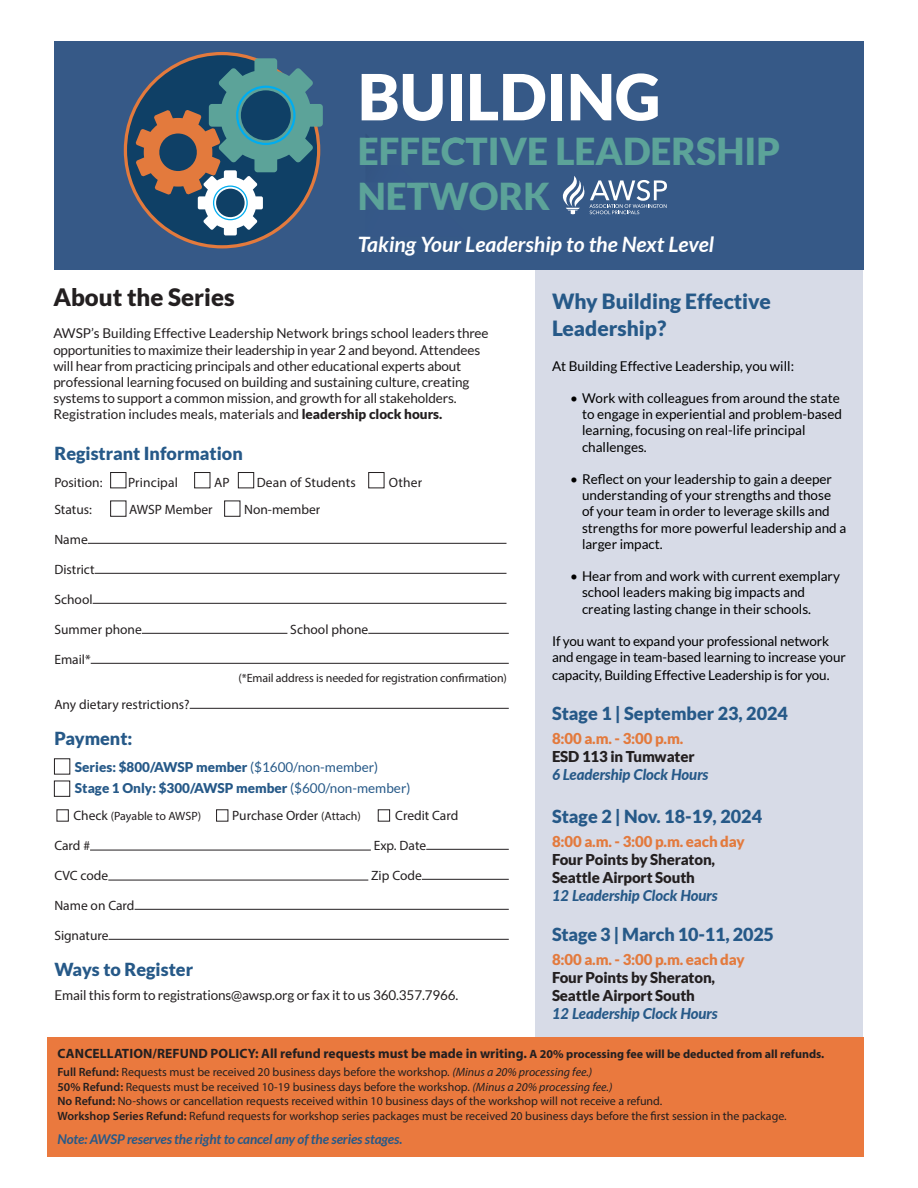
<style>
.page{position:relative;width:918px;height:1188px;background:#fff}
.page>*{position:absolute;margin:0;border:0;box-sizing:border-box;transform-origin:0 0}
.t1{font:900 63.75px "Lato";color:#fff}
.t2{font:900 37.2px/44.5px "Lato";color:#5ca399}
.t3{font:900 24px "Lato";color:#231f20}
.t4{font:italic 700 21.3px "Lato";color:#fff}
.t5{font:900 21px/27px "Lato";color:#265988}
.t6{font:900 18px "Lato";color:#265988}
.t7{font:900 15px/18px "Lato";letter-spacing:-.01em;color:#231f20}
.t8{font:900 15px "Lato";letter-spacing:-.01em;color:#e37a3d}
.t9{font:italic 800 15px "Lato";letter-spacing:-.01em;color:#265988}
.t10{font:13.5px/16.2px "Lato";color:#000}
.t11{font:13.5px/16.2px "Lato";letter-spacing:-.01em;color:#231f20}
.t12{font:13.5px "Myriad Pro";color:#231f20}
.t13{font:700 13.5px "Myriad Pro";color:#231f20}
.t14{font:900 13.5px "Lato";color:#265988}
.t15{font:italic 700 13.5px "Lato";letter-spacing:-.01em;color:#265988}
.t16{font:12px/14.4px "Myriad Pro";color:#231f20}
.s1{font-weight:900}
.s2{font-weight:400}
.s3{font-size:13.5px}
.s4{font-size:12px}
.s5{font-weight:600}
.s6{font-style:italic}
</style>
<div class="page">
<div style="left:535px;top:252px;width:328px;height:796px;background:#d7dbe7"></div>
<div style="left:47px;top:1037px;width:817px;height:120px;background:#ea793e"></div>
<hr style="left:88px;top:543px;width:419px;height:1px;background:#231f20">
<hr style="left:95px;top:573px;width:412px;height:1px;background:#231f20">
<hr style="left:93px;top:603px;width:414px;height:1px;background:#231f20">
<hr style="left:142px;top:633px;width:145px;height:1px;background:#231f20">
<hr style="left:368px;top:633px;width:141px;height:1px;background:#231f20">
<hr style="left:91px;top:663px;width:418px;height:1px;background:#231f20">
<hr style="left:190px;top:708px;width:319px;height:1px;background:#231f20">
<hr style="left:90px;top:850px;width:281px;height:1px;background:#231f20">
<hr style="left:426px;top:849px;width:83px;height:1px;background:#231f20">
<hr style="left:108px;top:880px;width:260px;height:1px;background:#231f20">
<hr style="left:422px;top:879px;width:87px;height:1px;background:#231f20">
<hr style="left:135px;top:909px;width:374px;height:1px;background:#231f20">
<hr style="left:109px;top:939px;width:400px;height:1px;background:#231f20">
<div style="left:194px;top:472px;width:16px;height:16px;border:1px solid #231f20"></div>
<div style="left:110px;top:472px;width:16px;height:16px;border:1px solid #231f20"></div>
<div style="left:238px;top:472px;width:16px;height:16px;border:1px solid #231f20"></div>
<div style="left:368px;top:472px;width:16px;height:16px;border:1px solid #231f20"></div>
<div style="left:224px;top:501px;width:16px;height:16px;border:1px solid #231f20"></div>
<div style="left:110px;top:501px;width:16px;height:16px;border:1px solid #231f20"></div>
<div style="left:57px;top:809px;width:12px;height:13px;border:1px solid #231f20"></div>
<div style="left:216px;top:809px;width:12px;height:13px;border:1px solid #231f20"></div>
<div style="left:378px;top:809px;width:12px;height:13px;border:1px solid #231f20"></div>
<div style="left:54px;top:758px;width:16px;height:17px;border:1px solid #231f20"></div>
<div style="left:54px;top:41px;width:810px;height:229px;background:#365987"></div>
<svg style="left:562px;top:176px;width:105px;height:38px"></svg>
<img style="left:432px;top:138px;width:31px;height:7px">
<svg style="left:124px;top:52px;width:199px;height:196px"></svg>
<div style="left:54px;top:781px;width:16px;height:16px;border:1px solid #231f20"></div>
<h1 class="t1" style="left:358px;top:60px;width:304px">BUILDING</h1>
<h2 class="t2" style="left:358px;top:128px;width:424px">EFFECTIVE LEADERSHIP<br>NETWORK</h2>
<h3 class="t4" style="left:358px;top:232px;width:358px">Taking Your Leadership to the Next Level</h3>
<p class="t3" style="left:53px;top:283px;width:183px">About the Series</p>
<p class="t11" style="left:53px;top:325px;width:437px">AWSP’s Building Effective Leadership Network brings school leaders three opportunities to maximize their leadership in year 2 and beyond. Attendees will hear from practicing principals and other educational experts about professional learning focused on building and sustaining culture, creating systems to support a common mission, and growth for all stakeholders.<br>Registration includes meals, materials and <span class="s1">leadership clock hours.</span></p>
<p class="t6" style="left:54px;top:443px;width:190px">Registrant Information</p>
<p class="t12" style="left:54px;top:474px;width:50px">Position:</p>
<p class="t12" style="left:128px;top:474px;width:51px">Principal</p>
<p class="t12" style="left:214px;top:474px;width:17px">AP</p>
<p class="t12" style="left:257px;top:474px;width:101px">Dean of Students</p>
<p class="t12" style="left:389px;top:474px;width:35px">Other</p>
<p class="t12" style="left:54px;top:501px;width:39px">Status:</p>
<p class="t12" style="left:129px;top:501px;width:85px">AWSP Member</p>
<p class="t12" style="left:244px;top:501px;width:78px">Non-member</p>
<p class="t12" style="left:54px;top:531px;width:35px">Name</p>
<p class="t12" style="left:54px;top:561px;width:42px">District</p>
<p class="t12" style="left:54px;top:591px;width:40px">School</p>
<p class="t12" style="left:54px;top:621px;width:89px">Summer phone</p>
<p class="t12" style="left:290px;top:621px;width:79px">School phone</p>
<p class="t12" style="left:54px;top:651px;width:38px">Email*</p>
<p class="t16" style="left:239px;top:670px;width:270px">(*Email address is needed for registration confirmation)</p>
<p class="t12" style="left:54px;top:696px;width:137px">Any dietary restrictions?</p>
<p class="t6" style="left:54px;top:728px;width:80px">Payment:</p>
<p class="t14" style="left:75px;top:759px;width:305px">Series: $800/AWSP member <span class="s2">($1600/non-member)</span></p>
<p class="t14" style="left:75px;top:780px;width:337px">Stage 1 Only: $300/AWSP member <span class="s2">($600/non-member)</span></p>
<p class="t16" style="left:73px;top:808px;width:129px"><span class="s3">Check</span> (Payable to AWSP)</p>
<p class="t12" style="left:232px;top:807px;width:130px">Purchase Order <span class="s4">(Attach)</span></p>
<p class="t12" style="left:395px;top:807px;width:65px">Credit Card</p>
<p class="t12" style="left:54px;top:837px;width:37px">Card #</p>
<p class="t12" style="left:374px;top:837px;width:54px">Exp. Date</p>
<p class="t12" style="left:54px;top:867px;width:55px">CVC code</p>
<p class="t12" style="left:371px;top:867px;width:52px">Zip Code</p>
<p class="t12" style="left:54px;top:897px;width:82px">Name on Card</p>
<p class="t12" style="left:54px;top:927px;width:56px">Signature</p>
<p class="t6" style="left:54px;top:959px;width:140px">Ways to Register</p>
<p class="t11" style="left:54px;top:987px;width:406px">Email this form to registrations@awsp.org or fax it to us 360.357.7966.</p>
<p class="t5" style="left:552px;top:288px;width:220px">Why Building Effective<br>Leadership?</p>
<p class="t10" style="left:552px;top:358px;width:244px">At Building Effective Leadership, you will:</p>
<p class="t10" style="left:582px;top:390px;width:262px;text-indent:-12px">• Work with colleagues from around the state to engage in experiential and problem-based learning, focusing on real-life principal challenges.</p>
<p class="t10" style="left:582px;top:471px;width:266px;text-indent:-12px">• Reflect on your leadership to gain a deeper understanding of your strengths and those of your team in order to leverage skills and strengths for more powerful leadership and a larger impact.</p>
<p class="t10" style="left:582px;top:568px;width:260px;text-indent:-12px">• Hear from and work with current exemplary school leaders making big impacts and creating lasting change in their schools.</p>
<p class="t10" style="left:552px;top:633px;width:295px">If you want to expand your professional network and engage in team-based learning to increase your</p>
<p class="t10" style="left:552px;top:667px;width:279px">capacity, Building Effective Leadership is for you.</p>
<p class="t6" style="left:552px;top:703px;width:238px">Stage 1 | September 23, 2024</p>
<p class="t8" style="left:552px;top:730px;width:133px">8:00 a.m. - 3:00 p.m.</p>
<p class="t7" style="left:552px;top:747px;width:144px">ESD 113 in Tumwater</p>
<p class="t9" style="left:552px;top:763px;width:158px">6 Leadership Clock Hours</p>
<p class="t6" style="left:552px;top:806px;width:212px">Stage 2 | Nov. 18-19, 2024</p>
<p class="t8" style="left:552px;top:833px;width:194px">8:00 a.m. - 3:00 p.m. each day</p>
<p class="t7" style="left:552px;top:850px;width:165px">Four Points by Sheraton,<br>Seattle Airport South</p>
<p class="t9" style="left:552px;top:884px;width:167px">12 Leadership Clock Hours</p>
<p class="t6" style="left:552px;top:923px;width:224px">Stage 3 | March 10-11, 2025</p>
<p class="t8" style="left:552px;top:950px;width:194px">8:00 a.m. - 3:00 p.m. each day</p>
<p class="t7" style="left:552px;top:968px;width:165px">Four Points by Sheraton,<br>Seattle Airport South</p>
<p class="t9" style="left:552px;top:1002px;width:167px">12 Leadership Clock Hours</p>
<p class="t13" style="left:58px;top:1045px;width:768px">CANCELLATION/REFUND POLICY: All refund requests must be made in writing. <span class="s4">A 20% processing fee will be deducted from all refunds.</span></p>
<p class="t16" style="left:57px;top:1065px;width:536px"><span class="s5">Full Refund:</span> Requests must be received 20 business days before the workshop. <span class="s6">(Minus a 20% processing fee.)</span></p>
<p class="t16" style="left:57px;top:1079px;width:731px"><span class="s5">50% Refund:</span> Requests must be received 10-19 business days before the workshop. <span class="s6">(Minus a 20% processing fee.)<br></span><span class="s5">No Refund:</span> No-shows or cancellation requests received within 10 business days of the workshop will not receive a refund.<br><span class="s5">Workshop Series Refund:</span> Refund requests for workshop series packages must be received 20 business days before the first session in the package.</p>
<p class="t15" style="left:57px;top:1131px;width:346px">Note: AWSP reserves the right to cancel any of the series stages.</p>
</div>
